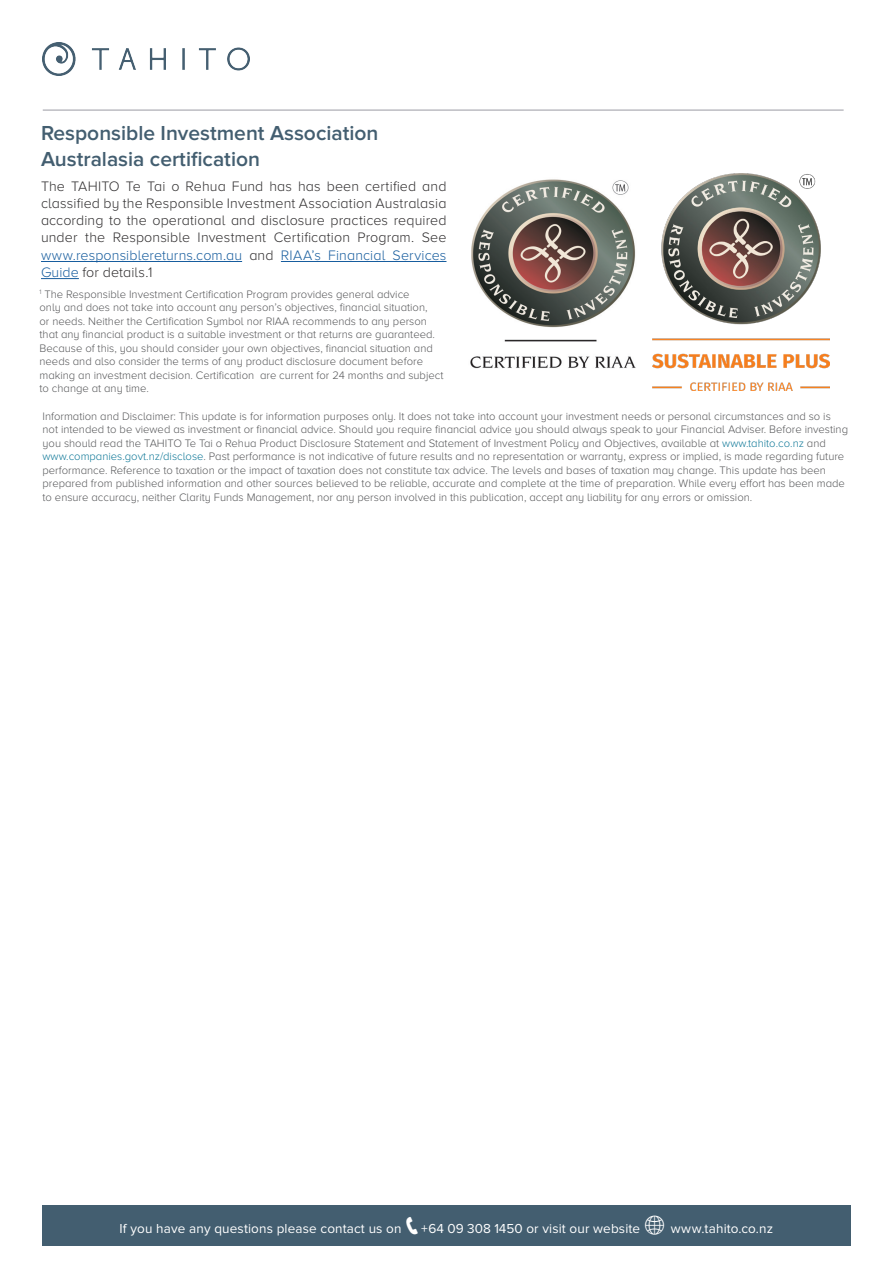
<style>
.page{position:relative;width:893px;height:1263px;background:#fff}
.page>*{position:absolute;margin:0;border:0;box-sizing:border-box;transform-origin:0 0}
.Tahito_Body_Copy{font:600 21px/25.2px "Proxima Nova";color:#435e70}
.Tahito_Body_Copy-2{font:300 14.25px/17.1px "Proxima Nova A";letter-spacing:.01em;color:#312f30;text-align:justify}
.Proxima_Nova_White{font:13.5px "Proxima Nova";letter-spacing:.01em;color:#fff}
.TAHITO_Disclaimer{font:300 11.25px/13.5px "Proxima Nova A";color:#57585a}
.s1{color:#175d9e}
.s2{color:#0d7797}
</style>
<div class="page">
<img style="left:43px;top:43px;width:206px;height:32px">
<div style="left:42px;top:1205px;width:808px;height:40px;background:#435e70"></div>
<hr style="left:41px;top:261px;width:201px;height:1px;background:#175d9e">
<hr style="left:281px;top:261px;width:165px;height:1px;background:#175d9e">
<hr style="left:41px;top:278px;width:38px;height:1px;background:#175d9e">
<hr style="left:43px;top:110px;width:801px;height:1px;background:#9b9ba3">
<img style="left:470px;top:179px;width:166px;height:190px">
<img style="left:653px;top:173px;width:177px;height:218px">
<p class="Tahito_Body_Copy" style="left:41px;top:121px;width:339px">Responsible Investment Association<br>Australasia certification</p>
<p class="Tahito_Body_Copy-2" style="left:41px;top:178px;width:407px">The TAHITO Te Tai o Rehua Fund has has been certified and classified by the Responsible Investment Association Australasia according to the operational and disclosure practices required under the Responsible Investment Certification Program. See <span class="s1">www.responsiblereturns.com.au</span> and <span class="s1">RIAA’s Financial Services Guide</span> for details.1</p>
<p class="TAHITO_Disclaimer" style="left:40px;top:287px;width:405px"><sup>1</sup> The Responsible Investment Certification Program provides general advice<br>only and does not take into account any person’s objectives, financial situation,<br>or needs. Neither the Certification Symbol nor RIAA recommends to any person that any financial product is a suitable investment or that returns are guaranteed.<br>Because of this, you should consider your own objectives, financial situation and needs and also consider the terms of any product disclosure document before making an investment decision. Certification are current for 24 months and subject to change at any time.</p>
<p class="TAHITO_Disclaimer" style="left:43px;top:409px;width:807px">Information and Disclaimer: This update is for information purposes only. It does not take into account your investment needs or personal circumstances and so is not intended to be viewed as investment or financial advice. Should you require financial advice you should always speak to your Financial Adviser. Before investing you should read the TAHITO Te Tai o Rehua Product Disclosure Statement and Statement of Investment Policy and Objectives, available at <span class="s2">www.tahito.co.nz</span> and <span class="s2">www.companies.govt.nz/disclose</span>. Past performance is not indicative of future results and no representation or warranty, express or implied, is made regarding future performance. Reference to taxation or the impact of taxation does not constitute tax advice. The levels and bases of taxation may change. This update has been prepared from published information and other sources believed to be reliable, accurate and complete at the time of preparation. While every effort has been made to ensure accuracy, neither Clarity Funds Management, nor any person involved in this publication, accept any liability for any errors or omission.</p>
<p class="Proxima_Nova_White" style="left:120px;top:1221px;width:284px">If you have any questions please contact us on</p>
<p class="Proxima_Nova_White" style="left:421px;top:1221px;width:221px">+64 09 308 1450 or visit our website</p>
<p class="Proxima_Nova_White" style="left:671px;top:1221px;width:104px">www.tahito.co.nz</p>
</div>
